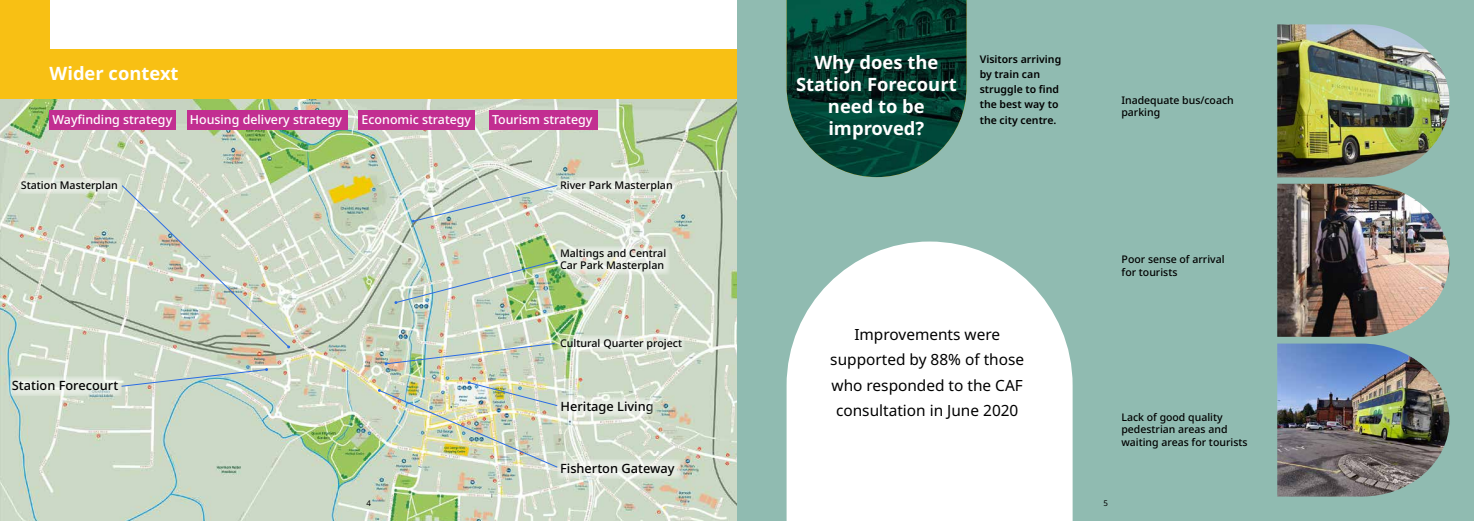
<style>
.page{position:relative;width:1474px;height:521px;background:#fff}
.page>*{position:absolute;margin:0;border:0;box-sizing:border-box;transform-origin:0 0}
.t1{font:700 18.38px/21.9px "Noto Sans";color:#fff;text-align:center}
.t2{font:15.4px/25.2px "Noto Sans";color:#000;text-align:center}
.t3{font:500 12.78px "Noto Sans";color:#000}
.t4{font:500 12.42px "Noto Sans";color:#fff}
.t5{font:500 10.67px/11.6px "Noto Sans";color:#000}
.t6{font:500 10.5px/12.2px "Noto Sans";color:#000}
.t7{font:600 10.5px/15.1px "Noto Sans";color:#000}
.t8{font:7.88px "Noto Sans";color:#000}
</style>
<div class="page">
<div style="left:737px;top:0;width:736px;height:521px;background:#90bbb1"></div>
<img style="left:0;top:99px;width:737px;height:422px">
<div style="left:49px;top:111px;width:127px;height:19px;background:#c22e91"></div>
<svg style="left:18px;top:177px;width:104px;height:17px;background:#e1e8dd"></svg>
<div style="left:187px;top:111px;width:160px;height:19px;background:#c22e91"></div>
<div style="left:358px;top:111px;width:117px;height:19px;background:#c22e91"></div>
<div style="left:489px;top:111px;width:108px;height:19px;background:#c22e91"></div>
<svg style="left:121px;top:185px;width:169px;height:163px;background:#cdd6c6"></svg>
<svg style="left:412px;top:185px;width:146px;height:38px;background:#ccd7cb"></svg>
<img style="left:394px;top:260px;width:164px;height:44px">
<img style="left:384px;top:343px;width:171px;height:22px">
<img style="left:378px;top:381px;width:180px;height:87px">
<svg style="left:9px;top:376px;width:113px;height:20px;background:#dfe7de"></svg>
<svg style="left:121px;top:368px;width:147px;height:19px;background:#c0d2ca"></svg>
<svg style="left:557px;top:177px;width:120px;height:17px;background:#e2e9df"></svg>
<svg style="left:557px;top:246px;width:113px;height:29px;background:#e3e9de"></svg>
<svg style="left:557px;top:335px;width:128px;height:17px;background:#e2e9db"></svg>
<svg style="left:557px;top:397px;width:97px;height:20px;fill:#e5ebe2"></svg>
<svg style="left:557px;top:459px;width:124px;height:20px;background:#e4e9e0"></svg>
<img style="left:786px;top:0;width:180px;height:177px">
<svg style="left:786px;top:241px;width:286px;height:280px;background:#f2f7f6"></svg>
<img style="left:1277px;top:24px;width:172px;height:153px">
<img style="left:1277px;top:184px;width:172px;height:153px">
<img style="left:1277px;top:343px;width:172px;height:153px">
<div style="left:0;top:0;width:50px;height:99px;background:#f8c014"></div>
<div style="left:45px;top:50px;width:692px;height:49px;background:#f8c014"></div>
<h1 class="t1" style="left:50px;top:63px;width:130px">Wider context</h1>
<p class="t4" style="left:52px;top:111px;width:121px">Wayfinding strategy</p>
<p class="t4" style="left:190px;top:111px;width:154px">Housing delivery strategy</p>
<p class="t4" style="left:361px;top:111px;width:111px">Economic strategy</p>
<p class="t4" style="left:492px;top:111px;width:102px">Tourism strategy</p>
<p class="t5" style="left:21px;top:179px;width:99px">Station Masterplan</p>
<p class="t5" style="left:560px;top:179px;width:114px">River Park Masterplan</p>
<h1 class="t1" style="left:796px;top:52px;width:162px">Why does the<br>Station Forecourt need to be improved?</h1>
<p class="t7" style="left:979px;top:52px;width:83px">Visitors arriving by train can struggle to find the best way to the city centre.</p>
<p class="t6" style="left:1121px;top:94px;width:114px">Inadequate bus/coach parking</p>
<p class="t3" style="left:12px;top:376px;width:108px">Station Forecourt</p>
<p class="t5" style="left:560px;top:248px;width:108px">Maltings and Central<br>Car Park Masterplan</p>
<p class="t6" style="left:1121px;top:253px;width:105px">Poor sense of arrival for tourists</p>
<p class="t5" style="left:560px;top:337px;width:124px">Cultural Quarter project</p>
<p class="t3" style="left:560px;top:397px;width:95px">Heritage Living</p>
<p class="t3" style="left:560px;top:459px;width:116px">Fisherton Gateway</p>
<h2 class="t2" style="left:830px;top:322px;width:195px">Improvements were supported by 88% of those who responded to the CAF consultation in June 2020</h2>
<p class="t8" style="left:366px;top:497px;width:6px">4</p>
<p class="t8" style="left:1103px;top:497px;width:6px">5</p>
<p class="t6" style="left:1121px;top:411px;width:128px">Lack of good quality pedestrian areas and waiting areas for tourists</p>
</div>
